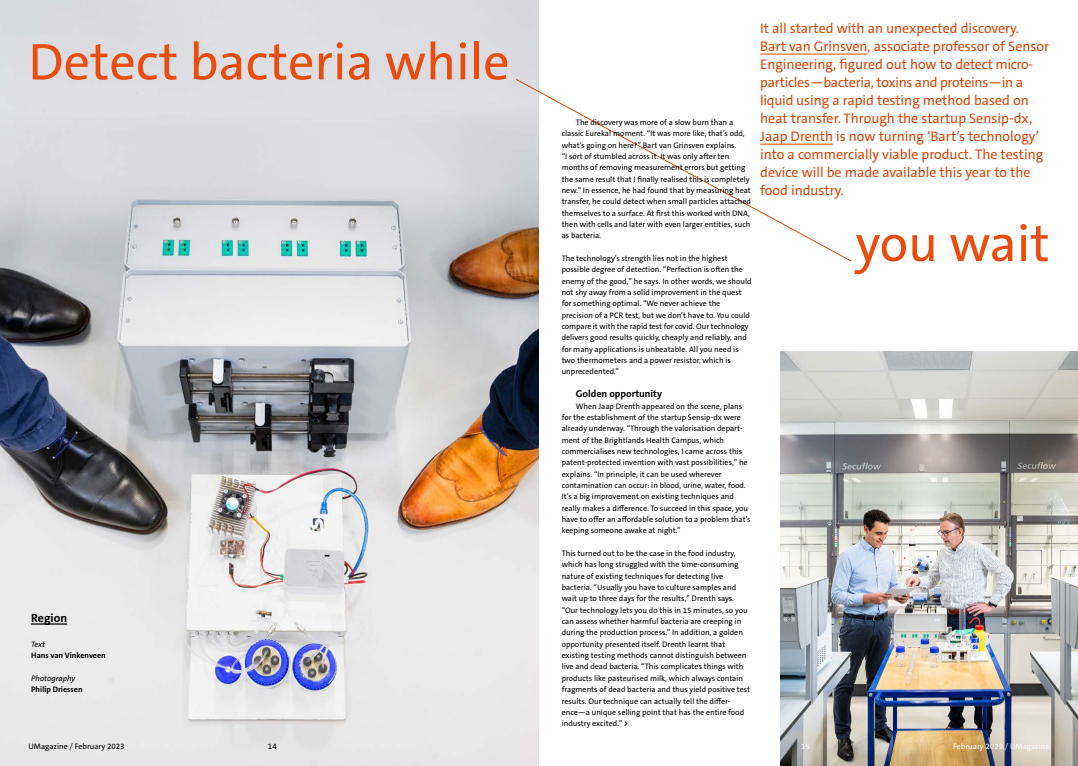
<style>
.page{position:relative;width:1078px;height:766px;background:#fff}
.page>*{position:absolute;margin:0;border:0;box-sizing:border-box;transform-origin:0 0}
.t1{font:52px "The Sans C5";color:#e94e0f}
.t2{font:14px/18px "The Sans C5";color:#d7490c}
.t3{font:700 12px "The Sans C5";color:#000}
.t4{font:700 10px "The Sans C5";color:#000}
.t5{font:8px/11.3px "The Sans C5";color:#000}
.t6{font:700 8px "The Sans C5";color:#000}
.t7{font:8px "The Sans C5";color:#fff}
.t8{font:italic 8px "The Sans C5";color:#000}
.s1{font-weight:700}
.s2{font-weight:300}
</style>
<div class="page">
<img style="left:0;top:0;width:539px;height:765px">
<svg style="left:516px;top:79px;width:335px;height:182px"></svg>
<img style="left:780px;top:351px;width:297px;height:414px">
<hr style="left:31px;top:623px;width:36px;height:1px;background:#000">
<hr style="left:760px;top:54px;width:107px;height:1px;background:#d7490c">
<hr style="left:760px;top:144px;width:73px;height:1px;background:#d7490c">
<h1 class="t1" style="left:28px;top:28px;width:482px">Detect bacteria while</h1>
<h3 class="t3" style="left:31px;top:609px;width:38px">Region</h3>
<p class="t8" style="left:31px;top:638px;width:15px">Text</p>
<p class="t6" style="left:31px;top:650px;width:76px">Hans van Vinkenveen</p>
<p class="t8" style="left:31px;top:672px;width:46px">Photography</p>
<p class="t6" style="left:31px;top:684px;width:53px">Philip Driessen</p>
<p class="t5" style="left:561px;top:116px;width:191px;text-indent:14px">The discovery was more of a slow burn than a classic Eureka! moment. “It was more like, that’s odd, what’s going on here?” Bart van Grinsven explains.<br>“I sort of stumbled across it. It was only after ten months of removing measurement errors but getting the same result that I finally realised this is completely new.” In essence, he had found that by measuring heat transfer, he could detect when small particles attached themselves to a surface. At first this worked with DNA, then with cells and later with even larger entities, such as bacteria.</p>
<p class="t5" style="left:561px;top:252px;width:191px">The technology’s strength lies not in the highest possible degree of detection. “Perfection is often the enemy of the good,” he says. In other words, we should not shy away from a solid improvement in the quest for something optimal. “We never achieve the precision of a PCR test, but we don’t have to. You could compare it with the rapid test for covid. Our technology delivers good results quickly, cheaply and reliably, and for many applications is unbeatable. All you need is two thermometers and a power resistor, which is unprecedented.”</p>
<p class="t4" style="left:575px;top:387px;width:88px">Golden opportunity</p>
<p class="t5" style="left:561px;top:400px;width:190px;text-indent:14px">When Jaap Drenth appeared on the scene, plans for the establishment of the startup Sensip-dx were already underway. “Through the valorisation depart&shy;ment of the Brightlands Health Campus, which commercialises new technologies, I came across this patent-protected invention with vast possibilities,” he explains. “In principle, it can be used wherever contamination can occur: in blood, urine, water, food.<br>It’s a big improvement on existing techniques and really makes a difference. To succeed in this space, you have to offer an affordable solution to a problem that’s keeping someone awake at night.”</p>
<p class="t5" style="left:561px;top:547px;width:190px">This turned out to be the case in the food industry, which has long struggled with the time-consuming nature of existing techniques for detecting live bacteria. “Usually you have to culture samples and wait up to three days for the results,” Drenth says. “Our technology lets you do this in 15 minutes, so you can assess whether harmful bacteria are creeping in during the production process.” In addition, a golden opportunity presented itself. Drenth learnt that existing testing methods cannot distinguish between live and dead bacteria. “This complicates things with products like pasteurised milk, which always contain fragments of dead bacteria and thus yield positive test results. Our technique can actually tell the differ&shy;ence—a unique selling point that has the entire food industry excited.” <span class="s1">&gt;</span></p>
<p class="t2" style="left:760px;top:19px;width:290px">It all started with an unexpected discovery.<br>Bart van Grinsven, associate professor of Sensor Engineering, figured out how to detect micro&shy;particles—bacteria, toxins and proteins—in a liquid using a rapid testing method based on heat transfer. Through the startup Sensip-dx, Jaap Drenth is now turning ‘Bart’s technology’ into a commercially viable product. The testing device will be made available this year to the food industry.</p>
<h1 class="t1" style="left:855px;top:210px;width:195px">you wait</h1>
<p class="t5" style="left:28px;top:740px;width:98px">UMagazine <span class="s2">/</span> February 2023</p>
<p class="t5" style="left:268px;top:740px;width:10px">14</p>
<p class="t7" style="left:801px;top:741px;width:10px">15</p>
<p class="t7" style="left:953px;top:741px;width:98px">February 2023 <span class="s2">/</span> UMagazine</p>
</div>
